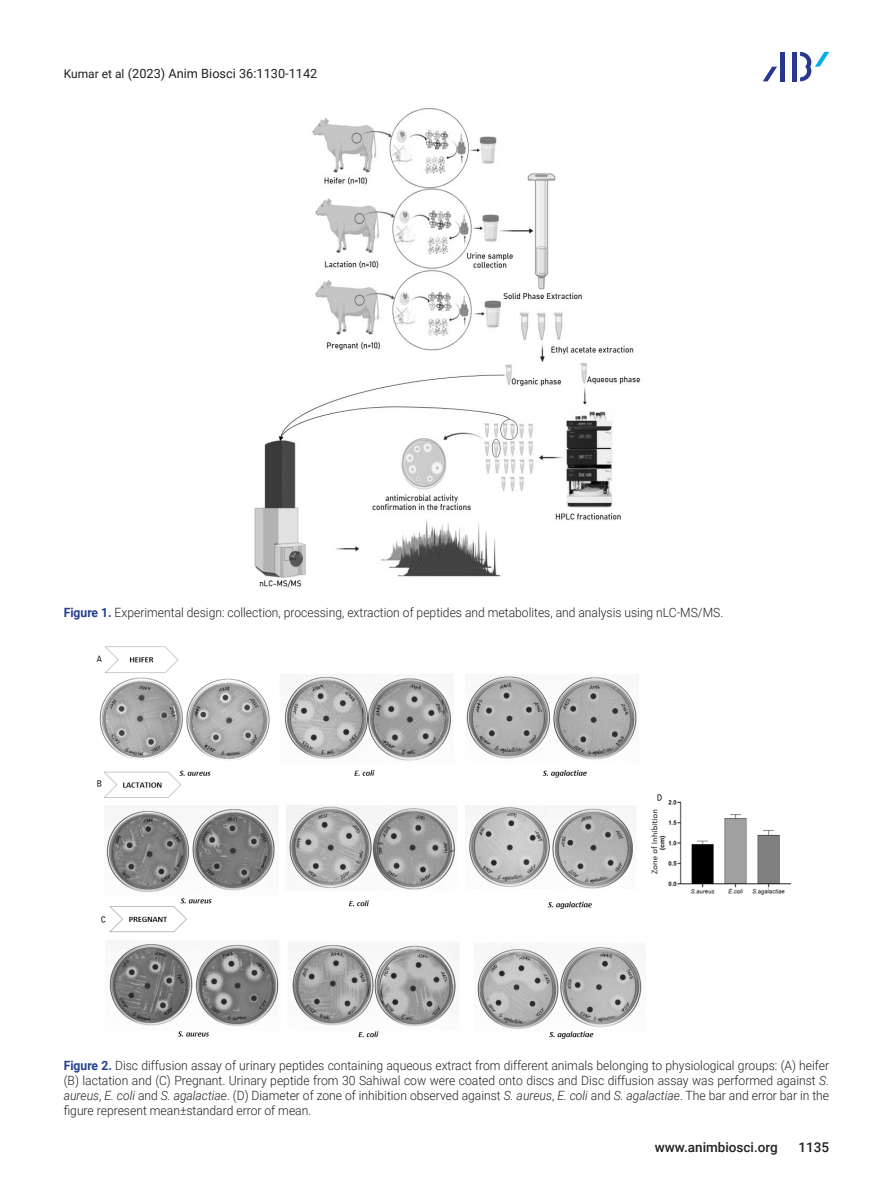
<style>
.page{position:relative;width:893px;height:1191px;background:#fff}
.page>*{position:absolute;margin:0;border:0;box-sizing:border-box;transform-origin:0 0}
.t1{font:500 13.5px "Roboto";color:#231f20}
.표_그림__제목{font:300 12.75px/15px "Roboto";color:#231f20;text-align:justify;scale:.95 1}
.t2{font:12.75px "Roboto";color:#231f20}
.s1{font-size:12px}
.s2{font-weight:700;color:#253f8e}
.s3{font-style:italic}
</style>
<div class="page">
<div style="left:792px;top:52px;width:5px;height:29px;background:#283890"></div>
<hr style="left:781px;top:52px;width:4px;height:29px;background:#283890">
<svg style="left:763px;top:67px;width:14px;height:14px"></svg>
<svg style="left:800px;top:52px;width:29px;height:29px"></svg>
<img style="left:254px;top:108px;width:387px;height:480px">
<img style="left:96px;top:646px;width:696px;height:393px">
<p class="t2" style="left:64px;top:65px;width:255px"><span class="s1">Kumar et al</span> (2023) Anim Biosci 36:1130-1142</p>
<p class="표_그림__제목" style="left:64px;top:604px;width:696px"><span class="s2">Figure 1.</span> Experimental design: collection, processing, extraction of peptides and metabolites, and analysis using nLC-MS/MS.</p>
<p class="표_그림__제목" style="left:64px;top:1057px;width:807px"><span class="s2">Figure 2.</span> Disc diffusion assay of urinary peptides containing aqueous extract from different animals belonging to physiological groups: (A) heifer (B) lactation and (C) Pregnant. Urinary peptide from 30 Sahiwal cow were coated onto discs and Disc diffusion assay was performed against <span class="s3">S. aureus</span>, <span class="s3">E. coli</span> and <span class="s3">S. agalactiae</span>. (D) Diameter of zone of inhibition observed against <span class="s3">S. aureus</span>, <span class="s3">E. coli</span> and <span class="s3">S. agalactiae</span>. The bar and error bar in the figure represent mean±standard error of mean.</p>
<p class="t1" style="left:655px;top:1137px;width:125px">www.animbiosci.org</p>
<p class="t1" style="left:798px;top:1137px;width:32px">1135</p>
</div>
